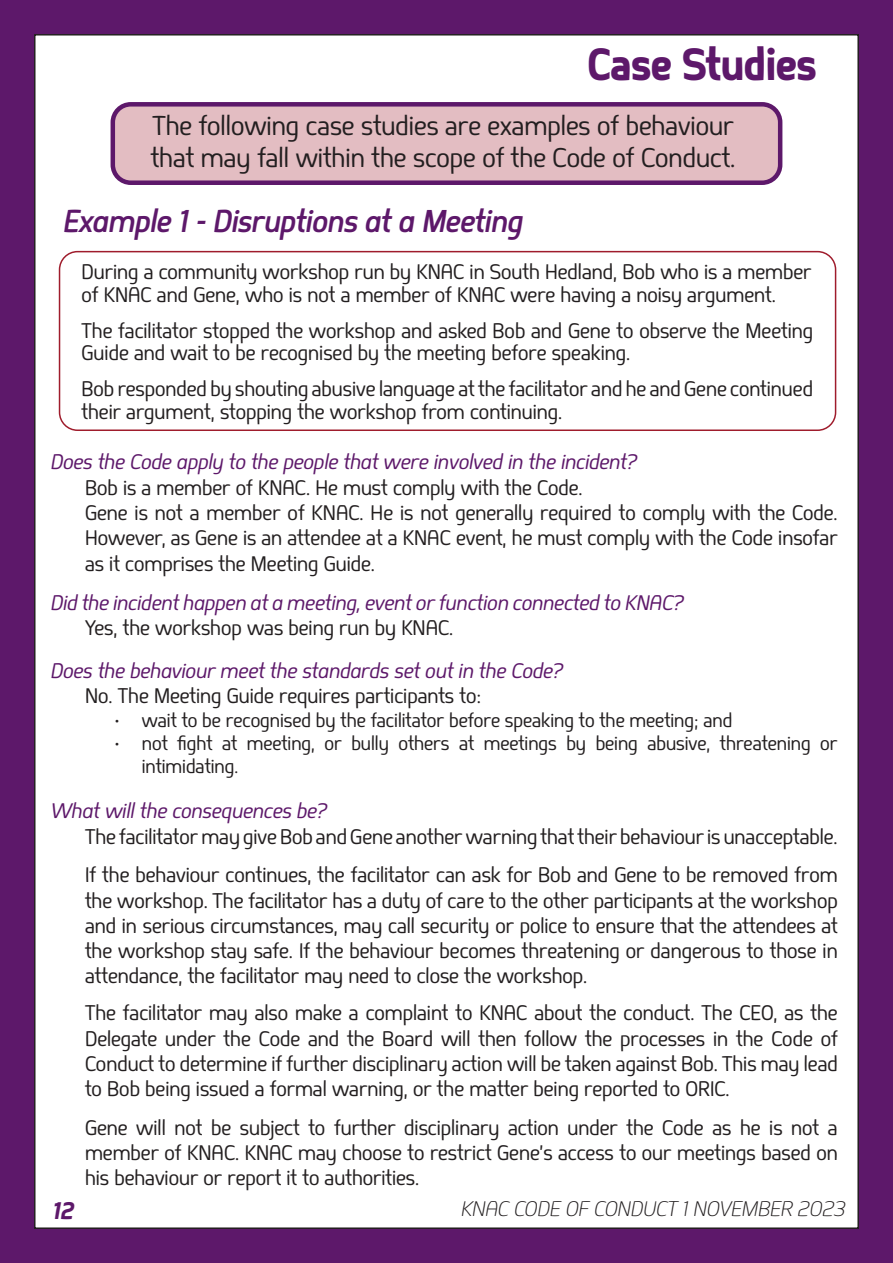
<style>
.page{position:relative;width:893px;height:1263px;background:#5d186a}
.page>*{position:absolute;margin:0;border:0;box-sizing:border-box;transform-origin:0 0}
.Image_Caption_-_Align_Right{font:800 45px "Springsteel";letter-spacing:-.01em;color:#5d186a}
.Image_Caption_-_Align_Right-2{font:italic 700 31.5px "Springsteel";letter-spacing:-.01em;color:#5d186a}
.Image_Caption_-_Align_Right-3{font:27px/32.4px "Springsteel";color:#231f20}
.t1{font:italic 800 24px "Springsteel";color:#5d186a}
.Image_Caption_-_Align_Right-4{font:21px/25.2px "Springsteel";color:#231f20;text-align:justify}
.Image_Caption_-_Align_Right-5{font:italic 21px "Springsteel";color:#5d186a}
.t2{font:italic 300 21px "Springsteel";color:#231f20}
.t3{font:19.5px/23.4px "Springsteel";color:#231f20}
</style>
<div class="page">
<div style="left:35px;top:35px;width:823px;height:1193px;background:#fff"></div>
<div style="left:113px;top:104px;width:667px;height:79px;background:#e3bdc2;border-radius:18px"></div>
<div style="left:111px;top:102px;width:671px;height:83px;border:4px solid #5d186a;border-radius:18px"></div>
<div style="left:59px;top:251px;width:777px;height:180px;border:2px solid #9f1c2c;border-radius:18px"></div>
<p class="Image_Caption_-_Align_Right" style="left:587px;top:36px;width:231px">Case Studies</p>
<p class="Image_Caption_-_Align_Right-3" style="left:151px;top:110px;width:586px">The following case studies are examples of behaviour that may fall within the scope of the Code of Conduct.</p>
<p class="Image_Caption_-_Align_Right-2" style="left:64px;top:202px;width:461px">Example 1 - Disruptions at a Meeting</p>
<p class="Image_Caption_-_Align_Right-4" style="left:82px;top:261px;width:731px;line-height:22.5px">During a community workshop run by KNAC in South Hedland, Bob who is a member of KNAC and Gene, who is not a member of KNAC were having a noisy argument.</p>
<p class="Image_Caption_-_Align_Right-4" style="left:82px;top:319px;width:733px;line-height:22.5px">The facilitator stopped the workshop and asked Bob and Gene to observe the Meeting<br>Guide and wait to be recognised by the meeting before speaking.</p>
<p class="Image_Caption_-_Align_Right-4" style="left:82px;top:378px;width:733px;line-height:22.5px">Bob responded by shouting abusive language at the facilitator and he and Gene continued their argument, stopping the workshop from continuing.</p>
<p class="Image_Caption_-_Align_Right-5" style="left:51px;top:450px;width:588px">Does the Code apply to the people that were involved in the incident?</p>
<p class="Image_Caption_-_Align_Right-4" style="left:85px;top:475px;width:499px">Bob is a member of KNAC. He must comply with the Code.</p>
<p class="Image_Caption_-_Align_Right-4" style="left:85px;top:500px;width:754px">Gene is not a member of KNAC. He is not generally required to comply with the Code.<br>However, as Gene is an attendee at a KNAC event, he must comply with the Code insofar as it comprises the Meeting Guide.</p>
<p class="Image_Caption_-_Align_Right-5" style="left:51px;top:590px;width:634px">Did the incident happen at a meeting, event or function connected to KNAC?</p>
<p class="Image_Caption_-_Align_Right-4" style="left:85px;top:615px;width:370px">Yes, the workshop was being run by KNAC.</p>
<p class="Image_Caption_-_Align_Right-5" style="left:51px;top:658px;width:514px">Does the behaviour meet the standards set out in the Code?</p>
<p class="Image_Caption_-_Align_Right-4" style="left:85px;top:683px;width:398px">No. The Meeting Guide requires participants to:</p>
<p class="t3" style="left:115px;top:708px;width:619px">• wait to be recognised by the facilitator before speaking to the meeting; and</p>
<p class="t3" style="left:142px;top:732px;width:697px;text-indent:-27px">• not fight at meeting, or bully others at meetings by being abusive, threatening or intimidating.</p>
<p class="Image_Caption_-_Align_Right-5" style="left:51px;top:798px;width:278px">What will the consequences be?</p>
<p class="Image_Caption_-_Align_Right-4" style="left:85px;top:824px;width:754px">The facilitator may give Bob and Gene another warning that their behaviour is unacceptable.</p>
<p class="Image_Caption_-_Align_Right-4" style="left:85px;top:862px;width:754px">If the behaviour continues, the facilitator can ask for Bob and Gene to be removed from the workshop. The facilitator has a duty of care to the other participants at the workshop and in serious circumstances, may call security or police to ensure that the attendees at the workshop stay safe. If the behaviour becomes threatening or dangerous to those in attendance, the facilitator may need to close the workshop.</p>
<p class="Image_Caption_-_Align_Right-4" style="left:85px;top:1000px;width:754px">The facilitator may also make a complaint to KNAC about the conduct. The CEO, as the Delegate under the Code and the Board will then follow the processes in the Code of Conduct to determine if further disciplinary action will be taken against Bob. This may lead to Bob being issued a formal warning, or the matter being reported to ORIC.</p>
<p class="Image_Caption_-_Align_Right-4" style="left:85px;top:1115px;width:754px">Gene will not be subject to further disciplinary action under the Code as he is not a member of KNAC. KNAC may choose to restrict Gene’s access to our meetings based on his behaviour or report it to authorities.</p>
<p class="t1" style="left:53px;top:1196px;width:23px">12</p>
<p class="t2" style="left:461px;top:1196px;width:386px">KNAC CODE OF CONDUCT 1 NOVEMBER 2023</p>
</div>
